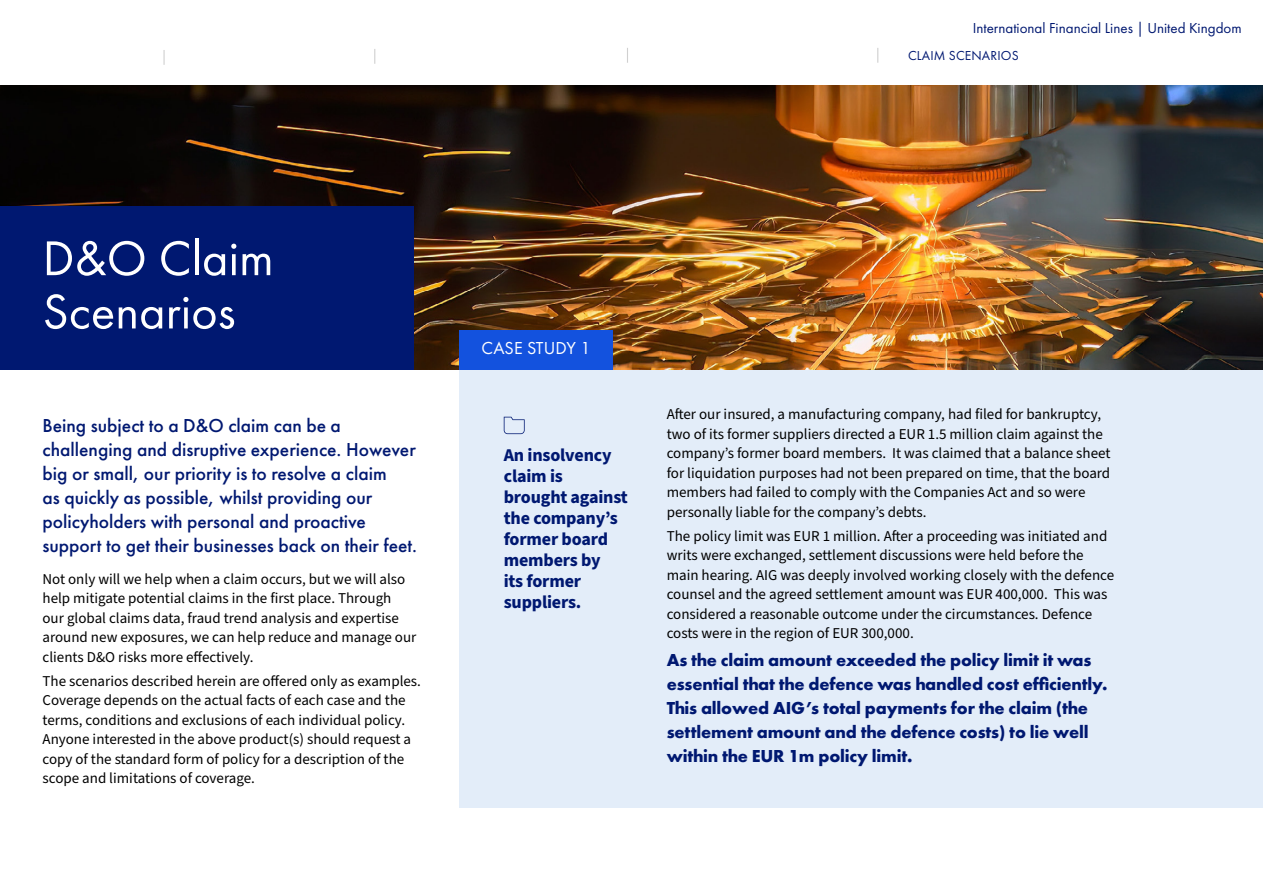
<style>
.page{position:relative;width:1263px;height:893px;background:#fff}
.page>*{position:absolute;margin:0;border:0;box-sizing:border-box;transform-origin:0 0}
.claims_head_h1{font:50.55px/53.2px "Futura PT";color:#fff}
.claim_intro{font:500 19.5px/24px "Futura PT";color:#001871}
.claim_out{font:700 18px/24px "Futura PT";letter-spacing:-.01em;color:#001871}
.claim_case{font:700 18px/21px "Source Sans Pro";letter-spacing:-.01em;color:#001871}
.button_text{font:18px "Futura PT";letter-spacing:.01em;color:#fff}
.claim_body_p{font:15px/19.5px "Source Sans Pro";color:#000}
.t1{font:15px "Futura PT";color:#001871}
.nav_off{font:13.5px "Futura PT";letter-spacing:.01em;color:#001871}
</style>
<div class="page">
<div style="left:459px;top:370px;width:804px;height:438px;background:#e3edf9"></div>
<img style="left:0;top:85px;width:1263px;height:285px">
<svg style="left:163px;top:50px;width:2px;height:15px"></svg>
<svg style="left:504px;top:417px;width:21px;height:17px"></svg>
<div style="left:459px;top:331px;width:154px;height:39px;background:#1352de"></div>
<div style="left:0;top:206px;width:413px;height:164px;background:#001871"></div>
<svg style="left:374px;top:49px;width:1px;height:15px"></svg>
<svg style="left:627px;top:48px;width:1px;height:15px"></svg>
<svg style="left:877px;top:48px;width:1px;height:15px"></svg>
<p class="t1" style="left:973px;top:19px;width:270px">International Financial Lines | United Kingdom</p>
<p class="nav_off" style="left:908px;top:48px;width:112px">CLAIM SCENARIOS</p>
<h1 class="claims_head_h1" style="left:43px;top:231px;width:233px">D&amp;O Claim<br>Scenarios</h1>
<p class="claim_intro" style="left:43px;top:413px;width:376px">Being subject to a D&amp;O claim can be a challenging and disruptive experience. However big or small, our priority is to resolve a claim<br>as quickly as possible, whilst providing our policyholders with personal and proactive support to get their businesses back on their feet.</p>
<p class="claim_body_p" style="left:43px;top:570px;width:375px">Not only will we help when a claim occurs, but we will also help mitigate potential claims in the first place. Through our global claims data, fraud trend analysis and expertise around new exposures, we can help reduce and manage our clients D&amp;O risks more effectively.</p>
<p class="claim_body_p" style="left:43px;top:671px;width:380px">The scenarios described herein are offered only as examples.<br>Coverage depends on the actual facts of each case and the terms, conditions and exclusions of each individual policy.<br>Anyone interested in the above product(s) should request a copy of the standard form of policy for a description of the scope and limitations of coverage.</p>
<p class="button_text" style="left:482px;top:337px;width:111px">CASE STUDY 1</p>
<h2 class="claim_case" style="left:504px;top:445px;width:126px">An insolvency claim is brought against the company’s former board members by<br>its former suppliers.</h2>
<p class="claim_body_p" style="left:667px;top:405px;width:445px">After our insured, a manufacturing company, had filed for bankruptcy, two of its former suppliers directed a EUR 1.5 million claim against the company’s former board members. It was claimed that a balance sheet for liquidation purposes had not been prepared on time, that the board members had failed to comply with the Companies Act and so were personally liable for the company’s debts.</p>
<p class="claim_body_p" style="left:667px;top:526px;width:449px">The policy limit was EUR 1 million. After a proceeding was initiated and writs were exchanged, settlement discussions were held before the main hearing. AIG was deeply involved working closely with the defence counsel and the agreed settlement amount was EUR 400,000. This was considered a reasonable outcome under the circumstances. Defence costs were in the region of EUR 300,000.</p>
<p class="claim_out" style="left:667px;top:648px;width:442px">As the claim amount exceeded the policy limit it was essential that the defence was handled cost efficiently.<br>This allowed AIG’s total payments for the claim (the settlement amount and the defence costs) to lie well within the EUR 1m policy limit.</p>
</div>
